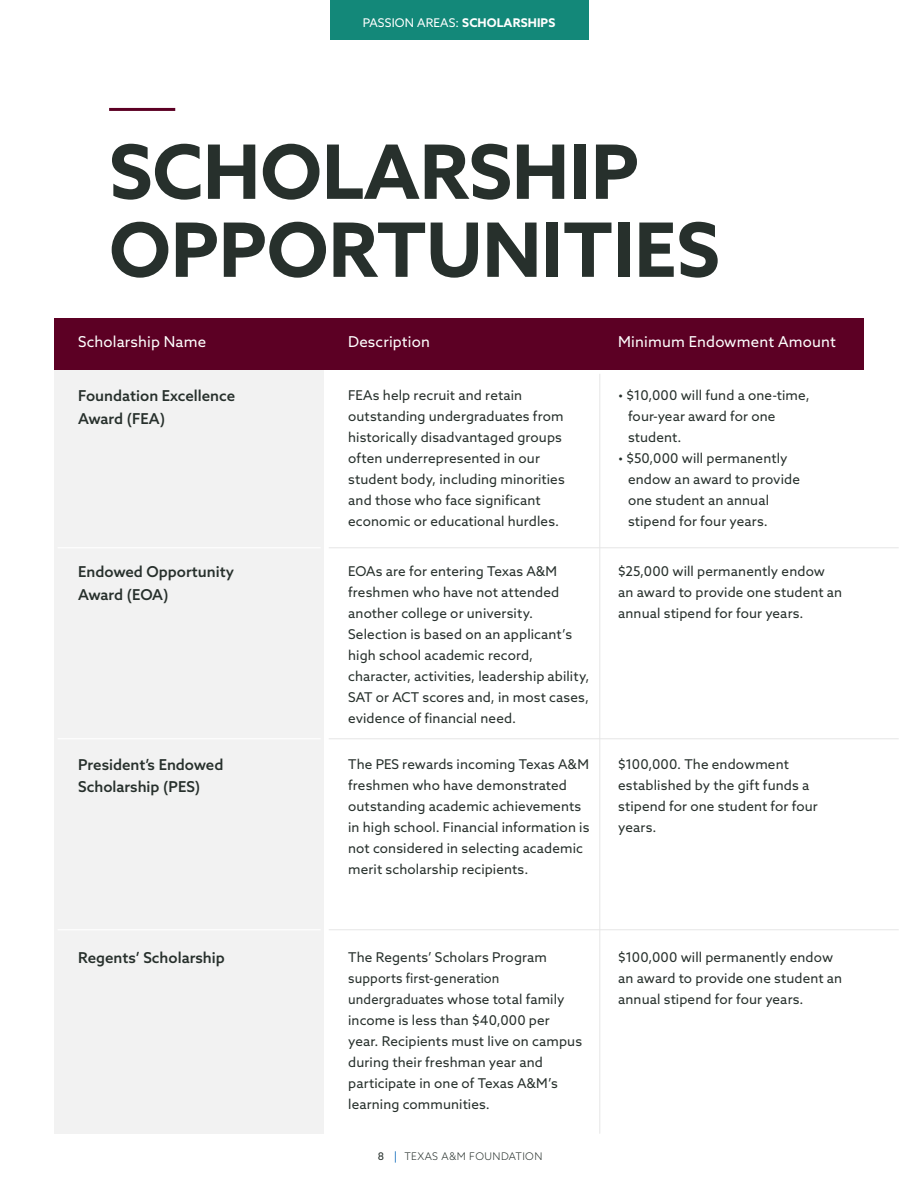
<style>
.page{position:relative;width:918px;height:1188px;background:#fff}
.page>*{position:absolute;margin:0;border:0;box-sizing:border-box;transform-origin:0 0}
.t1{font:700 75px/78px "Azo Sans";color:#27302c}
.Paragraph_Style_1{font:500 15px/22.5px "Azo Sans";color:#27302c}
.Paragraph_Style_1-2{font:15px "Azo Sans";letter-spacing:.01em;color:#fff}
.Paragraph_Style_1-3{font:13.5px/21px "Azo Sans";letter-spacing:.01em;color:#27302c}
.t2{font:12px "Azo Sans";letter-spacing:.01em;color:#fff}
.t3{font:300 10.5px "Azo Sans";letter-spacing:.04em;color:#27302c}
.t4{font:10.5px "Azo Sans";color:#27302c}
.s1{font-weight:700}
</style>
<div class="page">
<div style="left:331px;top:0;width:258px;height:40px;background:#138879"></div>
<svg style="left:395px;top:1151px;width:1px;height:12px"></svg>
<div style="left:54px;top:369px;width:270px;height:765px;background:#f2f2f2"></div>
<div style="left:54px;top:318px;width:810px;height:51px;background:#5c0024"></div>
<hr style="left:58px;top:547px;width:263px;height:1px;background:#fff">
<hr style="left:58px;top:738px;width:263px;height:1px;background:#fff">
<hr style="left:58px;top:929px;width:263px;height:1px;background:#fff">
<hr style="left:599px;top:374px;width:1px;height:760px;background:#e6e6e6">
<hr style="left:329px;top:547px;width:570px;height:1px;background:#e6e6e6">
<hr style="left:329px;top:738px;width:570px;height:1px;background:#e6e6e6">
<hr style="left:329px;top:929px;width:570px;height:1px;background:#e6e6e6">
<hr style="left:109px;top:108px;width:66px;height:3px;background:#5c0024">
<p class="t2" style="left:363px;top:14px;width:194px">PASSION AREAS: <span class="s1">SCHOLARSHIPS</span></p>
<p class="t1" style="left:109px;top:132px;width:612px">SCHOLARSHIP<br>OPPORTUNITIES</p>
<p class="Paragraph_Style_1-2" style="left:78px;top:332px;width:129px">Scholarship Name</p>
<p class="Paragraph_Style_1" style="left:78px;top:385px;width:159px">Foundation Excellence<br>Award (FEA)</p>
<p class="Paragraph_Style_1-3" style="left:628px;top:385px;width:183px;text-indent:-10px">• $10,000 will fund a one-time, four-year award for one student.</p>
<p class="Paragraph_Style_1-3" style="left:628px;top:448px;width:173px;text-indent:-10px">• $50,000 will permanently endow an award to provide one student an annual stipend for four years.</p>
<p class="Paragraph_Style_1-2" style="left:348px;top:332px;width:83px">Description</p>
<p class="Paragraph_Style_1-2" style="left:618px;top:332px;width:219px">Minimum Endowment Amount</p>
<p class="Paragraph_Style_1-3" style="left:348px;top:385px;width:218px">FEAs help recruit and retain outstanding undergraduates from historically disadvantaged groups often underrepresented in our student body, including minorities and those who face significant economic or educational hurdles.</p>
<p class="Paragraph_Style_1-3" style="left:348px;top:561px;width:243px">EOAs are for entering Texas A&amp;M freshmen who have not attended another college or university.<br>Selection is based on an applicant’s high school academic record, character, activities, leadership ability, SAT or ACT scores and, in most cases, evidence of financial need.</p>
<p class="Paragraph_Style_1-3" style="left:348px;top:753px;width:243px">The PES rewards incoming Texas A&amp;M freshmen who have demonstrated outstanding academic achievements in high school. Financial information is not considered in selecting academic merit scholarship recipients.</p>
<p class="Paragraph_Style_1" style="left:78px;top:560px;width:157px">Endowed Opportunity<br>Award (EOA)</p>
<p class="Paragraph_Style_1-3" style="left:618px;top:561px;width:226px">$25,000 will permanently endow an award to provide one student an annual stipend for four years.</p>
<p class="Paragraph_Style_1" style="left:78px;top:753px;width:147px">President’s Endowed<br>Scholarship (PES)</p>
<p class="Paragraph_Style_1-3" style="left:618px;top:753px;width:201px">$100,000. The endowment established by the gift funds a stipend for one student for four years.</p>
<p class="Paragraph_Style_1" style="left:78px;top:946px;width:148px">Regents’ Scholarship</p>
<p class="Paragraph_Style_1-3" style="left:618px;top:947px;width:226px">$100,000 will permanently endow an award to provide one student an annual stipend for four years.</p>
<p class="Paragraph_Style_1-3" style="left:348px;top:947px;width:235px">The Regents’ Scholars Program supports first-generation undergraduates whose total family income is less than $40,000 per year. Recipients must live on campus during their freshman year and participate in one of Texas A&amp;M’s learning communities.</p>
<p class="t4" style="left:378px;top:1149px;width:8px">8</p>
<p class="t3" style="left:404px;top:1149px;width:140px">TEXAS A&amp;M FOUNDATION</p>
</div>
